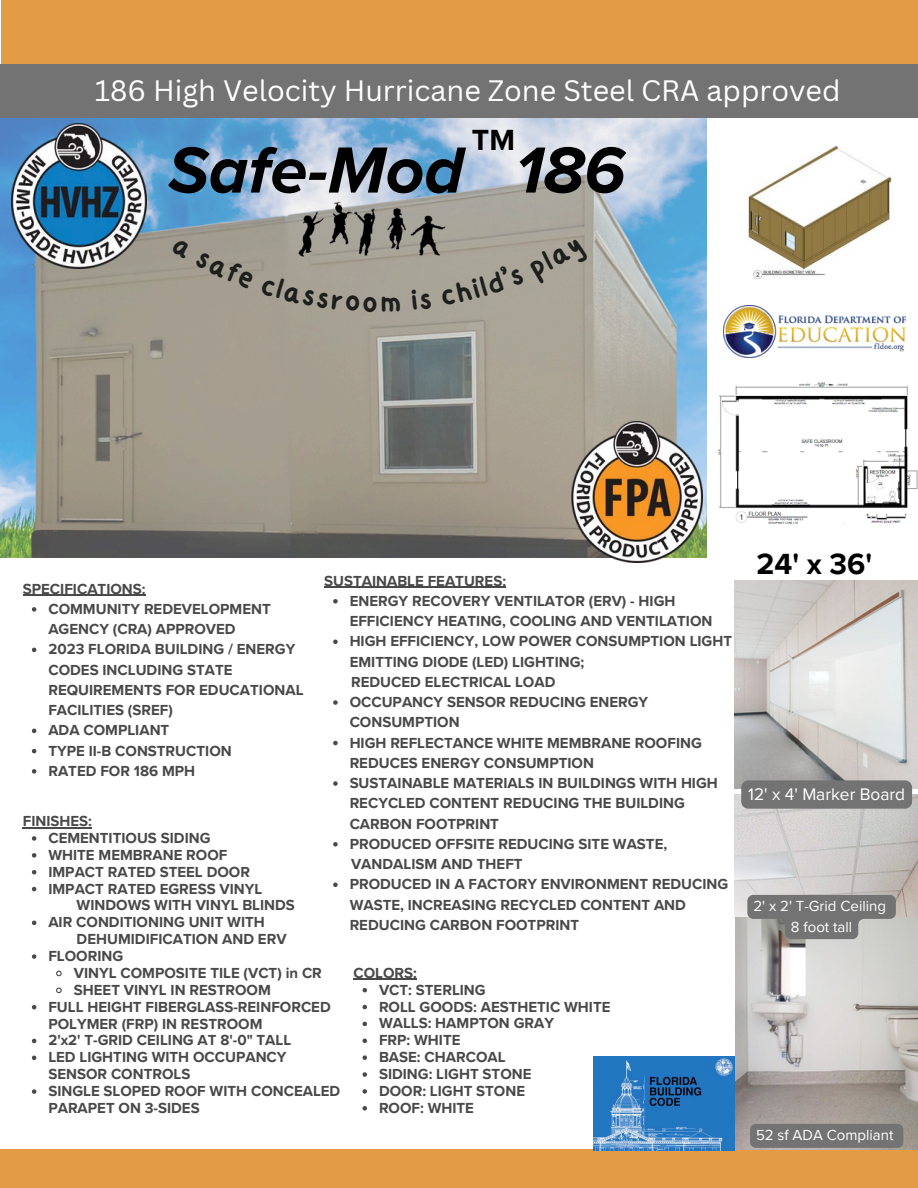
<style>
.page{position:relative;width:918px;height:1188px;background:#fff}
.page>*{position:absolute;margin:0;border:0;box-sizing:border-box;transform-origin:0 0}
.t1{font:italic 700 67.5px "Proxima Nova";color:#000}
.t2{font:700 30px "Proxima Nova";color:#000}
.t3{font:28.8px "Canva Sans";color:#fff}
.t4{font:17.25px "Proxima Nova";color:#fff}
.t5{font:700 15px/20.2px "Proxima Nova";color:#494949}
.t6{font:15px/20.2px "Proxima Nova";color:#fff;text-align:center}
</style>
<div class="page">
<div style="left:0;top:1149px;width:918px;height:39px;background:#e49b46"></div>
<div style="left:1px;top:0;width:917px;height:68px;background:#e49b46"></div>
<img style="left:0;top:118px;width:706px;height:440px">
<img style="left:291px;top:200px;width:156px;height:61px">
<img style="left:12px;top:124px;width:135px;height:145px">
<img style="left:735px;top:580px;width:183px;height:209px">
<div style="left:0;top:65px;width:918px;height:53px;background:#737373"></div>
<img style="left:735px;top:795px;width:183px;height:355px">
<img style="left:718px;top:382px;width:200px;height:142px">
<img style="left:748px;top:146px;width:144px;height:132px">
<img style="left:723px;top:306px;width:182px;height:51px">
<img style="left:594px;top:1056px;width:140px;height:95px">
<img style="left:572px;top:422px;width:130px;height:140px">
<hr style="left:23px;top:595px;width:123px;height:1px;background:#494949">
<svg style="left:32px;top:607px;width:4px;height:5px"></svg>
<svg style="left:32px;top:648px;width:4px;height:4px"></svg>
<svg style="left:32px;top:729px;width:4px;height:4px"></svg>
<svg style="left:32px;top:749px;width:4px;height:4px"></svg>
<svg style="left:32px;top:769px;width:4px;height:5px"></svg>
<hr style="left:354px;top:979px;width:63px;height:1px;background:#494949">
<svg style="left:363px;top:988px;width:4px;height:4px"></svg>
<svg style="left:363px;top:1005px;width:4px;height:4px"></svg>
<svg style="left:363px;top:1022px;width:4px;height:4px"></svg>
<svg style="left:363px;top:1039px;width:4px;height:4px"></svg>
<svg style="left:363px;top:1055px;width:4px;height:5px"></svg>
<svg style="left:363px;top:1072px;width:4px;height:5px"></svg>
<svg style="left:363px;top:1089px;width:4px;height:5px"></svg>
<svg style="left:363px;top:1106px;width:4px;height:5px"></svg>
<hr style="left:23px;top:827px;width:69px;height:1px;background:#494949">
<svg style="left:32px;top:836px;width:4px;height:5px"></svg>
<svg style="left:32px;top:853px;width:4px;height:5px"></svg>
<svg style="left:32px;top:870px;width:4px;height:4px"></svg>
<svg style="left:32px;top:887px;width:4px;height:4px"></svg>
<svg style="left:32px;top:921px;width:4px;height:4px"></svg>
<svg style="left:32px;top:954px;width:4px;height:5px"></svg>
<svg style="left:56px;top:970px;width:6px;height:7px"></svg>
<svg style="left:56px;top:987px;width:6px;height:7px"></svg>
<svg style="left:32px;top:1005px;width:4px;height:4px"></svg>
<svg style="left:32px;top:1039px;width:4px;height:4px"></svg>
<svg style="left:32px;top:1056px;width:4px;height:4px"></svg>
<svg style="left:32px;top:1089px;width:4px;height:5px"></svg>
<svg style="left:741px;top:780px;width:171px;height:29px;background:#757575"></svg>
<svg style="left:747px;top:895px;width:149px;height:44px;background:#848482"></svg>
<div style="left:750px;top:1124px;width:153px;height:24px;background:#737373"></div>
<hr style="left:324px;top:587px;width:182px;height:1px;background:#494949">
<svg style="left:333px;top:599px;width:5px;height:5px"></svg>
<svg style="left:333px;top:640px;width:5px;height:4px"></svg>
<svg style="left:333px;top:700px;width:5px;height:5px"></svg>
<svg style="left:333px;top:741px;width:5px;height:4px"></svg>
<svg style="left:333px;top:781px;width:5px;height:5px"></svg>
<svg style="left:333px;top:842px;width:5px;height:5px"></svg>
<svg style="left:333px;top:883px;width:5px;height:4px"></svg>
<div style="left:171px;top:238px;width:83px;height:51px;background:#a29e90"></div>
<div style="left:261px;top:278px;width:139px;height:34px;background:#a8a193"></div>
<svg style="left:412px;top:289px;width:20px;height:21px"></svg>
<div style="left:441px;top:237px;width:148px;height:69px;background:#a9a598"></div>
<p class="t3" style="left:95px;top:70px;width:747px">186 High Velocity Hurricane Zone Steel CRA approved</p>
<h2 class="t2" style="left:472px;top:123px;width:45px">TM</h2>
<h1 class="t1" style="left:168px;top:130px;width:459px">Safe-Mod 186</h1>
<p class="t5" style="left:350px;top:571px;width:384px;text-indent:-25px">SUSTAINABLE FEATURES:<br>ENERGY RECOVERY VENTILATOR (ERV) - HIGH EFFICIENCY HEATING, COOLING AND VENTILATION HIGH EFFICIENCY, LOW POWER CONSUMPTION LIGHT EMITTING DIODE (LED) LIGHTING;<br>REDUCED ELECTRICAL LOAD<br>OCCUPANCY SENSOR REDUCING ENERGY CONSUMPTION<br>HIGH REFLECTANCE WHITE MEMBRANE ROOFING REDUCES ENERGY CONSUMPTION<br>SUSTAINABLE MATERIALS IN BUILDINGS WITH HIGH RECYCLED CONTENT REDUCING THE BUILDING CARBON FOOTPRINT<br>PRODUCED OFFSITE REDUCING SITE WASTE, VANDALISM AND THEFT<br>PRODUCED IN A FACTORY ENVIRONMENT REDUCING WASTE, INCREASING RECYCLED CONTENT AND REDUCING CARBON FOOTPRINT</p>
<p class="t5" style="left:23px;top:579px;width:124px">SPECIFICATIONS:</p>
<p class="t5" style="left:48px;top:599px;width:224px">COMMUNITY REDEVELOPMENT<br>AGENCY (CRA) APPROVED</p>
<p class="t5" style="left:48px;top:640px;width:257px">2023 FLORIDA BUILDING / ENERGY<br>CODES INCLUDING STATE<br>REQUIREMENTS FOR EDUCATIONAL<br>FACILITIES (SREF)</p>
<p class="t5" style="left:48px;top:721px;width:122px">ADA COMPLIANT</p>
<h3 class="t5" style="left:48px;top:741px;width:185px">TYPE II-B CONSTRUCTION</h3>
<p class="t5" style="left:48px;top:761px;width:148px">RATED FOR 186 MPH</p>
<p class="t5" style="left:23px;top:811px;width:71px">FINISHES:</p>
<p class="t5" style="left:48px;top:828px;width:164px">CEMENTITIOUS SIDING</p>
<p class="t5" style="left:48px;top:845px;width:181px">WHITE MEMBRANE ROOF</p>
<p class="t5" style="left:48px;top:862px;width:203px">IMPACT RATED STEEL DOOR</p>
<p class="t5" style="left:48px;top:879px;width:215px">IMPACT RATED EGRESS VINYL</p>
<p class="t5" style="left:77px;top:896px;width:220px">WINDOWS WITH VINYL BLINDS</p>
<p class="t5" style="left:48px;top:913px;width:218px">AIR CONDITIONING UNIT WITH</p>
<p class="t5" style="left:77px;top:929px;width:211px">DEHUMIDIFICATION AND ERV</p>
<p class="t5" style="left:48px;top:946px;width:76px">FLOORING</p>
<p class="t5" style="left:74px;top:963px;width:250px">VINYL COMPOSITE TILE (VCT) in CR</p>
<p class="t5" style="left:74px;top:980px;width:199px">SHEET VINYL IN RESTROOM</p>
<p class="t5" style="left:48px;top:997px;width:284px">FULL HEIGHT FIBERGLASS-REINFORCED</p>
<p class="t5" style="left:48px;top:1014px;width:216px">POLYMER (FRP) IN RESTROOM</p>
<p class="t5" style="left:48px;top:1031px;width:244px">2'x2' T-GRID CEILING AT 8'-0" TALL</p>
<p class="t5" style="left:48px;top:1048px;width:240px">LED LIGHTING WITH OCCUPANCY</p>
<p class="t5" style="left:48px;top:1064px;width:144px">SENSOR CONTROLS</p>
<p class="t5" style="left:48px;top:1081px;width:294px">SINGLE SLOPED ROOF WITH CONCEALED</p>
<p class="t5" style="left:48px;top:1098px;width:153px">PARAPET ON 3-SIDES</p>
<p class="t5" style="left:354px;top:963px;width:65px">COLORS:</p>
<p class="t5" style="left:379px;top:980px;width:108px">VCT: STERLING</p>
<p class="t5" style="left:379px;top:997px;width:233px">ROLL GOODS: AESTHETIC WHITE</p>
<p class="t5" style="left:379px;top:1014px;width:177px">WALLS: HAMPTON GRAY</p>
<p class="t5" style="left:379px;top:1031px;width:83px">FRP: WHITE</p>
<p class="t5" style="left:379px;top:1047px;width:128px">BASE: CHARCOAL</p>
<p class="t5" style="left:379px;top:1064px;width:154px">SIDING: LIGHT STONE</p>
<p class="t5" style="left:379px;top:1081px;width:148px">DOOR: LIGHT STONE</p>
<p class="t5" style="left:379px;top:1098px;width:97px">ROOF: WHITE</p>
<h2 class="t2" style="left:757px;top:547px;width:117px">24' x 36'</h2>
<p class="t4" style="left:748px;top:784px;width:159px">12' x 4' Marker Board</p>
<p class="t6" style="left:753px;top:897px;width:134px">2' x 2' T-Grid Ceiling<br>8 foot tall</p>
<p class="t6" style="left:756px;top:1126px;width:139px">52 sf ADA Compliant</p>
</div>
